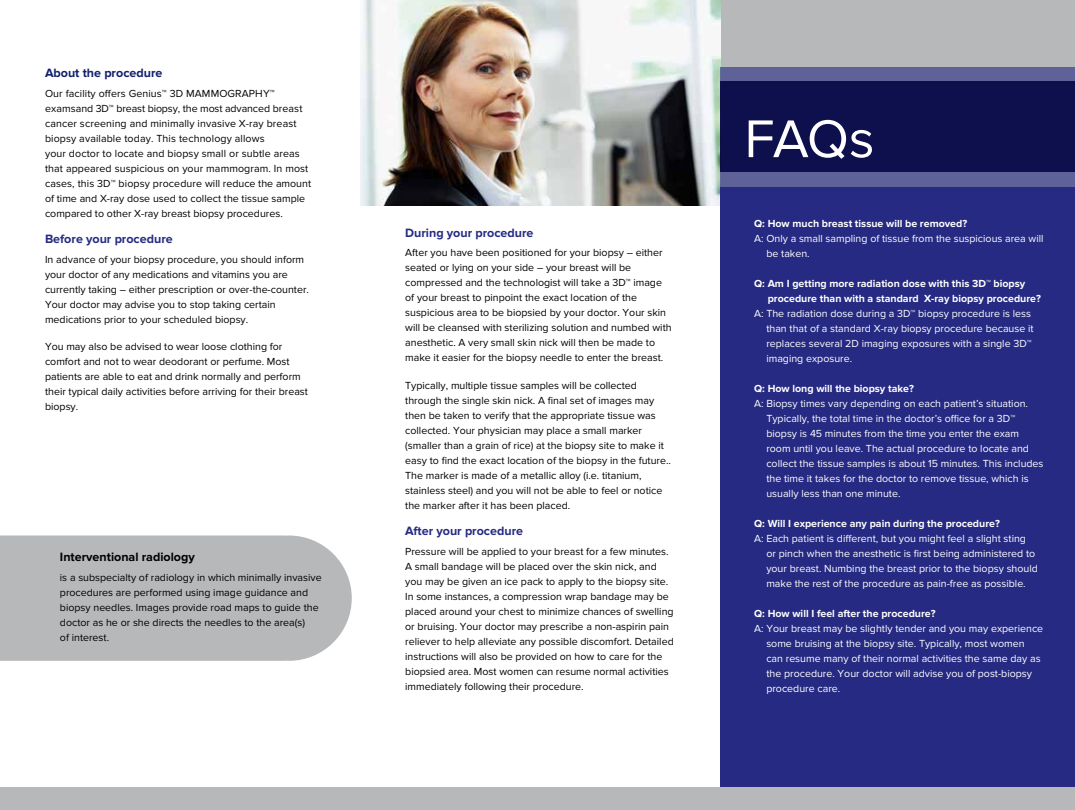
<style>
.page{position:relative;width:1075px;height:810px;background:#fff}
.page>*{position:absolute;margin:0;border:0;box-sizing:border-box;transform-origin:0 0}
.t1{font:55px "Proxima Nova";color:#fff}
.t2{font:700 12.5px "Proxima Nova";color:#262a82}
.t3{font:700 12.5px "Proxima Nova";color:#000}
.t4{font:700 12.5px "Proxima Nova";color:#131f6b}
.t5{font:10.62px/15px "Proxima Nova";color:#000}
.t6{font:10.62px/15px "Proxima Nova";color:#fff}
.t7{font:700 10.62px/15px "Proxima Nova";color:#fff}
</style>
<div class="page">
<div style="left:719px;top:0;width:355px;height:204px;background:#b6b8ba"></div>
<img style="left:360px;top:0;width:360px;height:205px">
<div style="left:720px;top:187px;width:354px;height:601px;background:#262a82"></div>
<div style="left:0;top:788px;width:1074px;height:22px;background:#b6b8ba"></div>
<div style="left:720px;top:67px;width:354px;height:120px;background:#5f6298"></div>
<div style="left:720px;top:81px;width:354px;height:90px;background:#0e104d"></div>
<div style="left:0;top:536px;width:352px;height:125px;background:#b6b8ba"></div>
<p class="t4" style="left:45px;top:66px;width:119px">About the procedure</p>
<p class="t5" style="left:45px;top:86px;width:267px">Our facility offers Genius™ 3D MAMMOGRAPHY™ examsand 3D™ breast biopsy, the most advanced breast cancer screening and minimally invasive X-ray breast biopsy available today. This technology allows<br>your doctor to locate and biopsy small or subtle areas that appeared suspicious on your mammogram. In most cases, this 3D™ biopsy procedure will reduce the amount of time and X-ray dose used to collect the tissue sample compared to other X-ray breast biopsy procedures.</p>
<p class="t2" style="left:45px;top:232px;width:129px">Before your procedure</p>
<p class="t5" style="left:45px;top:252px;width:265px">In advance of your biopsy procedure, you should inform your doctor of any medications and vitamins you are currently taking – either prescription or over-the-counter.<br>Your doctor may advise you to stop taking certain medications prior to your scheduled biopsy.</p>
<p class="t5" style="left:45px;top:339px;width:264px">You may also be advised to wear loose clothing for comfort and not to wear deodorant or perfume. Most patients are able to eat and drink normally and perform their typical daily activities before arriving for their breast biopsy.</p>
<p class="t3" style="left:60px;top:550px;width:136px">Interventional radiology</p>
<p class="t5" style="left:60px;top:570px;width:263px">is a subspecialty of radiology in which minimally invasive procedures are performed using image guidance and biopsy needles. Images provide road maps to guide the doctor as he or she directs the needles to the area(s)<br>of interest.</p>
<p class="t2" style="left:405px;top:225px;width:130px">During your procedure</p>
<p class="t5" style="left:405px;top:245px;width:268px">After you have been positioned for your biopsy – either seated or lying on your side – your breast will be compressed and the technologist will take a 3D™ image of your breast to pinpoint the exact location of the suspicious area to be biopsied by your doctor. Your skin will be cleansed with sterilizing solution and numbed with anesthetic. A very small skin nick will then be made to make it easier for the biopsy needle to enter the breast.</p>
<p class="t5" style="left:405px;top:378px;width:267px">Typically, multiple tissue samples will be collected through the single skin nick. A final set of images may then be taken to verify that the appropriate tissue was collected. Your physician may place a small marker (smaller than a grain of rice) at the biopsy site to make it easy to find the exact location of the biopsy in the future..<br>The marker is made of a metallic alloy (i.e. titanium, stainless steel) and you will not be able to feel or notice the marker after it has been placed.</p>
<p class="t2" style="left:405px;top:524px;width:119px">After your procedure</p>
<p class="t5" style="left:405px;top:544px;width:270px">Pressure will be applied to your breast for a few minutes.<br>A small bandage will be placed over the skin nick, and you may be given an ice pack to apply to the biopsy site.<br>In some instances, a compression wrap bandage may be placed around your chest to minimize chances of swelling or bruising. Your doctor may prescribe a non-aspirin pain reliever to help alleviate any possible discomfort. Detailed instructions will also be provided on how to care for the biopsied area. Most women can resume normal activities immediately following their procedure.</p>
<h1 class="t1" style="left:744px;top:107px;width:132px">FAQs</h1>
<p class="t7" style="left:754px;top:216px;width:214px">Q: How much breast tissue will be removed?</p>
<p class="t6" style="left:766px;top:231px;width:279px;text-indent:-12px">A: Only a small sampling of tissue from the suspicious area will be taken.</p>
<p class="t7" style="left:767px;top:276px;width:275px;text-indent:-14px">Q: Am I getting more radiation dose with this 3D™ biopsy procedure than with a standard X-ray biopsy procedure?</p>
<p class="t6" style="left:766px;top:306px;width:269px;text-indent:-12px">A: The radiation dose during a 3D™ biopsy procedure is less than that of a standard X-ray biopsy procedure because it replaces several 2D imaging exposures with a single 3D™ imaging exposure.</p>
<p class="t7" style="left:754px;top:381px;width:161px">Q: How long will the biopsy take?</p>
<p class="t6" style="left:766px;top:396px;width:279px;text-indent:-12px">A: Biopsy times vary depending on each patient’s situation.<br>Typically, the total time in the doctor’s office for a 3D™ biopsy is 45 minutes from the time you enter the exam room until you leave. The actual procedure to locate and collect the tissue samples is about 15 minutes. This includes the time it takes for the doctor to remove tissue, which is usually less than one minute.</p>
<p class="t7" style="left:754px;top:516px;width:247px">Q: Will I experience any pain during the procedure?</p>
<p class="t6" style="left:766px;top:531px;width:273px;text-indent:-12px">A: Each patient is different, but you might feel a slight sting or pinch when the anesthetic is first being administered to your breast. Numbing the breast prior to the biopsy should make the rest of the procedure as pain-free as possible.</p>
<p class="t7" style="left:754px;top:606px;width:183px">Q: How will I feel after the procedure?</p>
<p class="t6" style="left:766px;top:621px;width:278px;text-indent:-12px">A: Your breast may be slightly tender and you may experience some bruising at the biopsy site. Typically, most women can resume many of their normal activities the same day as the procedure. Your doctor will advise you of post-biopsy procedure care.</p>
</div>
